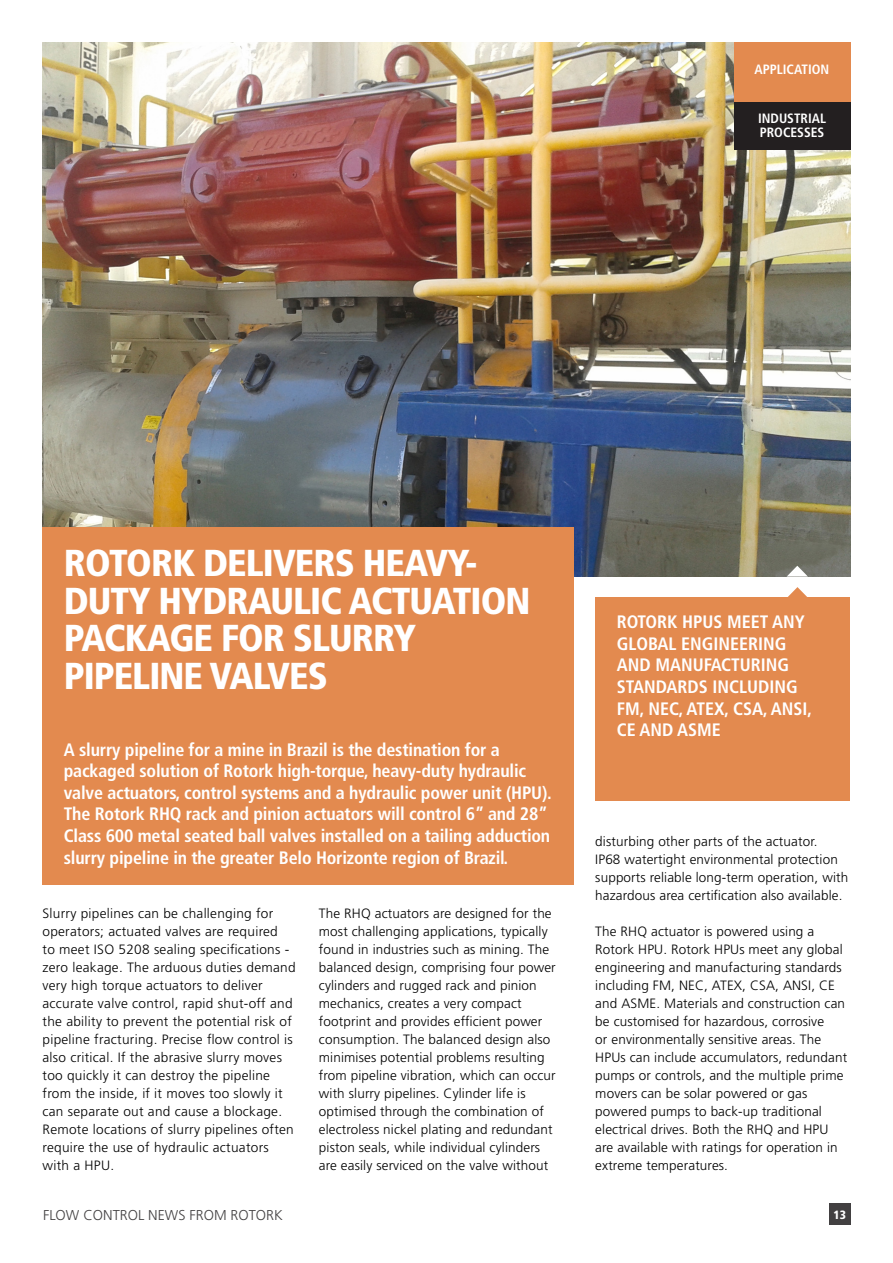
<style>
.page{position:relative;width:893px;height:1263px;background:#fff}
.page>*{position:absolute;margin:0;border:0;box-sizing:border-box;transform-origin:0 0}
.article_heading{font:900 condensed 37.5px/37.5px "Frutiger LT Pro";letter-spacing:-.025em;color:#fff}
.sub-head_or_pullquot{font:700 condensed 18px/21.6px "Frutiger LT Pro";letter-spacing:-.01em;color:#fff}
.t1{font:300 14.25px "Frutiger LT Pro";color:#424041}
.Body_serif_on_white{font:300 13.5px/18px "Frutiger LT Pro";letter-spacing:.01em;color:#000001}
.Section_tab{font:700 condensed 13.5px/13.5px "Frutiger LT Pro";color:#fff}
.t2{font:900 condensed 12px "Frutiger LT Pro";color:#fff}
</style>
<div class="page">
<div style="left:829px;top:1203px;width:21px;height:22px;background:#424041"></div>
<img style="left:43px;top:43px;width:807px;height:533px">
<div style="left:733px;top:43px;width:117px;height:107px;background:#e38a4f"></div>
<div style="left:733px;top:103px;width:117px;height:47px;background:#231f20"></div>
<div style="left:595px;top:598px;width:255px;height:203px;background:#e38a4f"></div>
<svg style="left:787px;top:587px;width:21px;height:11px"></svg>
<svg style="left:787px;top:566px;width:21px;height:10px"></svg>
<div style="left:43px;top:527px;width:531px;height:197px;background:#e38a4f"></div>
<div style="left:43px;top:693px;width:531px;height:192px;background:#e38a4f"></div>
<p class="Section_tab" style="left:755px;top:62px;width:76px">APPLICATION</p>
<p class="Section_tab" style="left:758px;top:112px;width:69px">INDUSTRIAL<br>PROCESSES</p>
<p class="article_heading" style="left:64px;top:544px;width:468px">ROTORK DELIVERS HEAVY-<br>DUTY HYDRAULIC ACTUATION<br>PACKAGE FOR SLURRY<br>PIPELINE VALVES</p>
<p class="sub-head_or_pullquot" style="left:64px;top:738px;width:490px">A slurry pipeline for a mine in Brazil is the destination for a packaged solution of Rotork high-torque, heavy-duty hydraulic valve actuators, control systems and a hydraulic power unit (HPU).<br>The Rotork RHQ rack and pinion actuators will control 6” and 28” Class 600 metal seated ball valves installed on a tailing adduction slurry pipeline in the greater Belo Horizonte region of Brazil.</p>
<p class="Body_serif_on_white" style="left:43px;top:904px;width:255px">Slurry pipelines can be challenging for operators; actuated valves are required<br>to meet ISO 5208 sealing specifications - zero leakage. The arduous duties demand very high torque actuators to deliver accurate valve control, rapid shut-off and the ability to prevent the potential risk of pipeline fracturing. Precise flow control is also critical. If the abrasive slurry moves too quickly it can destroy the pipeline from the inside, if it moves too slowly it can separate out and cause a blockage.<br>Remote locations of slurry pipelines often require the use of hydraulic actuators with a HPU.</p>
<p class="Body_serif_on_white" style="left:319px;top:904px;width:238px">The RHQ actuators are designed for the most challenging applications, typically found in industries such as mining. The balanced design, comprising four power cylinders and rugged rack and pinion mechanics, creates a very compact footprint and provides efficient power consumption. The balanced design also minimises potential problems resulting from pipeline vibration, which can occur with slurry pipelines. Cylinder life is optimised through the combination of electroless nickel plating and redundant piston seals, while individual cylinders are easily serviced on the valve without</p>
<p class="sub-head_or_pullquot" style="left:617px;top:611px;width:197px">ROTORK HPUS MEET ANY<br>GLOBAL ENGINEERING<br>AND MANUFACTURING<br>STANDARDS INCLUDING<br>FM, NEC, ATEX, CSA, ANSI,<br>CE AND ASME</p>
<p class="Body_serif_on_white" style="left:595px;top:832px;width:254px">disturbing other parts of the actuator.<br>IP68 watertight environmental protection supports reliable long-term operation, with hazardous area certification also available.</p>
<p class="Body_serif_on_white" style="left:595px;top:922px;width:253px">The RHQ actuator is powered using a Rotork HPU. Rotork HPUs meet any global engineering and manufacturing standards including FM, NEC, ATEX, CSA, ANSI, CE and ASME. Materials and construction can be customised for hazardous, corrosive<br>or environmentally sensitive areas. The HPUs can include accumulators, redundant pumps or controls, and the multiple prime movers can be solar powered or gas powered pumps to back-up traditional electrical drives. Both the RHQ and HPU are available with ratings for operation in extreme temperatures.</p>
<p class="t1" style="left:43px;top:1207px;width:241px">FLOW CONTROL NEWS FROM ROTORK</p>
<p class="t2" style="left:834px;top:1207px;width:14px">13</p>
</div>
